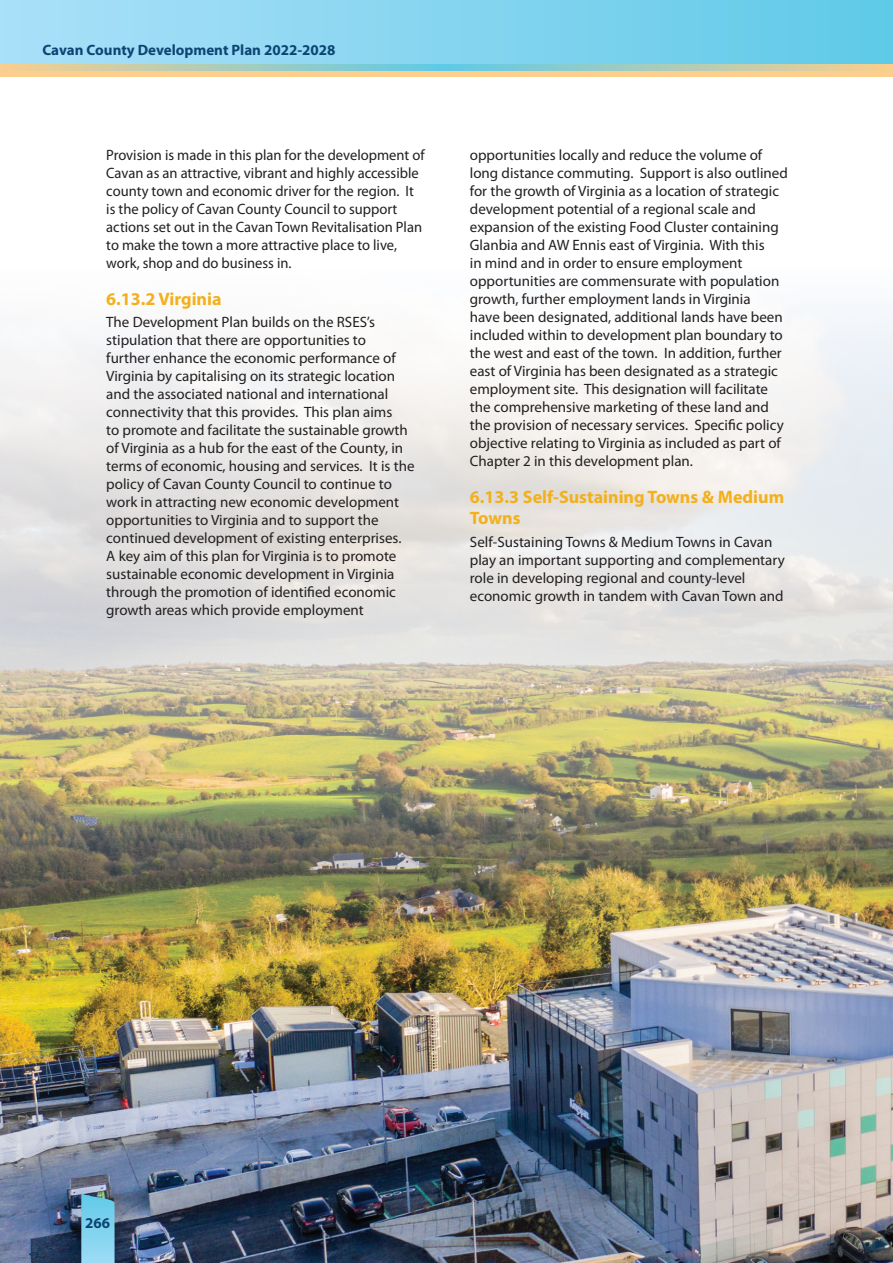
<style>
.page{position:relative;width:893px;height:1263px;background:#fff}
.page>*{position:absolute;margin:0;border:0;box-sizing:border-box;transform-origin:0 0}
.t1{font:700 18px/21.6px "Myriad Pro";color:#f3b01a}
.t2{font:15px/18px "Myriad Pro";color:#231f20}
.t3{font:700 15px "Myriad Pro";color:#0c4574}
</style>
<div class="page">
<img style="left:0;top:314px;width:893px;height:949px">
<img style="left:0;top:1181px;width:331px;height:82px">
<div style="left:0;top:0;width:893px;height:64px;background:linear-gradient(to right,#abe0f9,#5fcae7)"></div>
<div style="left:0;top:64px;width:893px;height:13px;background:#fdcf8c"></div>
<svg style="left:20px;top:64px;width:849px;height:7px;background:#a7cbbb"></svg>
<p class="t3" style="left:43px;top:42px;width:295px">Cavan County Development Plan 2022-2028</p>
<p class="t2" style="left:106px;top:146px;width:320px">Provision is made in this plan for the development of Cavan as an attractive, vibrant and highly accessible county town and economic driver for the region. It is the policy of Cavan County Council to support actions set out in the Cavan Town Revitalisation Plan to make the town a more attractive place to live, work, shop and do business in.</p>
<p class="t1" style="left:106px;top:288px;width:117px">6.13.2 Virginia</p>
<p class="t2" style="left:106px;top:313px;width:310px">The Development Plan builds on the RSES’s stipulation that there are opportunities to<br>further enhance the economic performance of Virginia by capitalising on its strategic location and the associated national and international connectivity that this provides. This plan aims<br>to promote and facilitate the sustainable growth of Virginia as a hub for the east of the County, in terms of economic, housing and services. It is the policy of Cavan County Council to continue to work in attracting new economic development opportunities to Virginia and to support the continued development of existing enterprises.<br>A key aim of this plan for Virginia is to promote sustainable economic development in Virginia through the promotion of identified economic growth areas which provide employment</p>
<p class="t2" style="left:470px;top:146px;width:319px">opportunities locally and reduce the volume of long distance commuting. Support is also outlined for the growth of Virginia as a location of strategic development potential of a regional scale and expansion of the existing Food Cluster containing Glanbia and AW Ennis east of Virginia. With this<br>in mind and in order to ensure employment opportunities are commensurate with population growth, further employment lands in Virginia<br>have been designated, additional lands have been included within to development plan boundary to the west and east of the town. In addition, further east of Virginia has been designated as a strategic employment site. This designation will facilitate the comprehensive marketing of these land and the provision of necessary services. Specific policy objective relating to Virginia as included as part of Chapter 2 in this development plan.</p>
<p class="t1" style="left:470px;top:486px;width:316px">6.13.3 Self-Sustaining Towns &amp; Medium<br>Towns</p>
<p class="t2" style="left:470px;top:532px;width:316px">Self-Sustaining Towns &amp; Medium Towns in Cavan play an important supporting and complementary role in developing regional and county-level economic growth in tandem with Cavan Town and</p>
<p class="t3" style="left:85px;top:1214px;width:26px">266</p>
</div>
